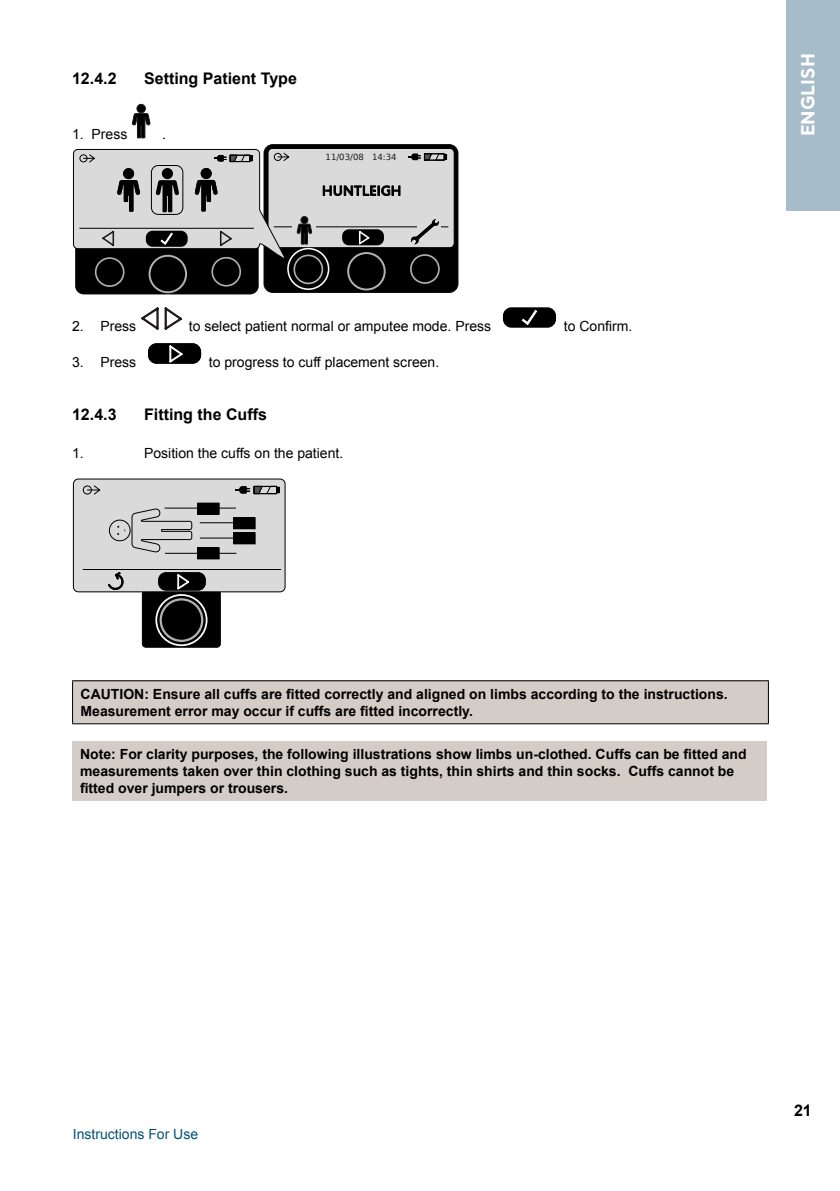
<style>
.page{position:relative;width:840px;height:1191px;background:#fff}
.page>*{position:absolute;margin:0;border:0;box-sizing:border-box;transform-origin:0 0}
.t1{font:700 18px "Santral";color:#fff}
.t2{font:700 16px "Arial";color:#000}
.t3{font:700 14px/16.8px "Arial";color:#000}
.t4{font:14px "Arial";color:#000}
.t5{font:14px "Arial";color:#015174}
.t6{font:8.6px "Bitstream Vera Sans";color:#1e181a}
</style>
<div class="page">
<div style="left:785px;top:0;width:54px;height:211px;background:#a7bcc9"></div>
<svg style="left:132px;top:113px;width:18px;height:25px"></svg>
<div style="left:137px;top:104px;width:8px;height:9px;background:#000;border-radius:50%"></div>
<div style="left:137px;top:104px;width:8px;height:9px;border:1px solid #1e181a;border-radius:50%"></div>
<div style="left:264px;top:145px;width:193px;height:147px;background:#000;border-radius:9px"></div>
<div style="left:264px;top:144px;width:194px;height:148px;border:1px solid #000;border-radius:9px"></div>
<svg style="left:410px;top:254px;width:29px;height:30px"></svg>
<svg style="left:293px;top:254px;width:30px;height:30px"></svg>
<svg style="left:347px;top:252px;width:38px;height:38px"></svg>
<div style="left:349px;top:254px;width:34px;height:34px;background:#000;border-radius:50%"></div>
<div style="left:295px;top:256px;width:26px;height:26px;background:#000;border-radius:50%"></div>
<div style="left:411px;top:256px;width:27px;height:26px;background:#000;border-radius:50%"></div>
<div style="left:76px;top:160px;width:182px;height:134px;background:#000;border-radius:8px"></div>
<svg style="left:211px;top:257px;width:30px;height:29px"></svg>
<svg style="left:95px;top:257px;width:29px;height:30px"></svg>
<svg style="left:148px;top:255px;width:39px;height:38px"></svg>
<div style="left:150px;top:257px;width:35px;height:34px;background:#000;border-radius:50%"></div>
<div style="left:96px;top:259px;width:27px;height:26px;background:#000;border-radius:50%"></div>
<div style="left:213px;top:258px;width:26px;height:27px;background:#000;border-radius:50%"></div>
<div style="left:287px;top:248px;width:42px;height:42px;border:2px solid #fff;border-radius:50%"></div>
<svg style="left:73px;top:148px;width:381px;height:114px"></svg>
<div style="left:151px;top:165px;width:32px;height:50px;border:1px solid #000;border-radius:7px"></div>
<svg style="left:141px;top:307px;width:41px;height:23px"></svg>
<div style="left:503px;top:308px;width:51px;height:19px;background:#000;border-radius:8px"></div>
<div style="left:502px;top:307px;width:53px;height:21px;border:2px solid #000;border-radius:8px"></div>
<svg style="left:520px;top:309px;width:17px;height:17px"></svg>
<div style="left:149px;top:344px;width:51px;height:19px;background:#000;border-radius:8px"></div>
<div style="left:148px;top:343px;width:53px;height:21px;border:2px solid #000;border-radius:8px"></div>
<svg style="left:166px;top:344px;width:18px;height:20px"></svg>
<div style="left:142px;top:590px;width:78px;height:57px;background:#000;border-radius:3px"></div>
<div style="left:142px;top:590px;width:78px;height:57px;border:1px solid #000;border-radius:3px"></div>
<svg style="left:159px;top:598px;width:44px;height:44px"></svg>
<div style="left:162px;top:600px;width:39px;height:39px;background:#000;border-radius:50%"></div>
<div style="left:155px;top:594px;width:52px;height:52px;border:2px solid #fff;border-radius:50%"></div>
<svg style="left:72px;top:478px;width:214px;height:115px;background:#bbb"></svg>
<div style="left:72px;top:681px;width:696px;height:43px;background:#d4ccc7"></div>
<hr style="left:72px;top:680px;width:696px;height:1px;background:#000">
<hr style="left:72px;top:681px;width:1px;height:42px;background:#000">
<hr style="left:767px;top:681px;width:1px;height:42px;background:#000">
<hr style="left:72px;top:723px;width:696px;height:1px;background:#000">
<div style="left:72px;top:741px;width:694px;height:60px;background:#d4ccc7"></div>
<p class="t2" style="left:72px;top:67px;width:46px">12.4.2</p>
<p class="t2" style="left:144px;top:67px;width:154px">Setting Patient Type</p>
<p class="t4" style="left:72px;top:125px;width:57px">1. Press</p>
<p class="t4" style="left:162px;top:125px;width:5px">.</p>
<p class="t6" style="left:325px;top:152px;width:72px">11/03/08 14:34</p>
<p class="t4" style="left:72px;top:317px;width:66px">2. Press</p>
<p class="t4" style="left:189px;top:317px;width:303px">to select patient normal or amputee mode. Press</p>
<p class="t4" style="left:563px;top:317px;width:70px">to Confirm.</p>
<p class="t4" style="left:72px;top:353px;width:66px">3. Press</p>
<p class="t4" style="left:209px;top:353px;width:232px">to progress to cuff placement screen.</p>
<p class="t2" style="left:72px;top:403px;width:46px">12.4.3</p>
<p class="t2" style="left:144px;top:403px;width:124px">Fitting the Cuffs</p>
<p class="t4" style="left:72px;top:444px;width:13px">1.</p>
<p class="t4" style="left:144px;top:444px;width:200px">Position the cuffs on the patient.</p>
<p class="t1" style="left:795px;top:136px;width:84px;rotate:-90deg">ENGLISH</p>
<p class="t3" style="left:80px;top:686px;width:648px">CAUTION: Ensure all cuffs are fitted correctly and aligned on limbs according to the instructions.<br>Measurement error may occur if cuffs are fitted incorrectly.</p>
<p class="t3" style="left:80px;top:746px;width:667px">Note: For clarity purposes, the following illustrations show limbs un-clothed. Cuffs can be fitted and measurements taken over thin clothing such as tights, thin shirts and thin socks. Cuffs cannot be fitted over jumpers or trousers.</p>
<p class="t5" style="left:73px;top:1125px;width:127px">Instructions For Use</p>
<p class="t2" style="left:793px;top:1099px;width:19px">21</p>
</div>
